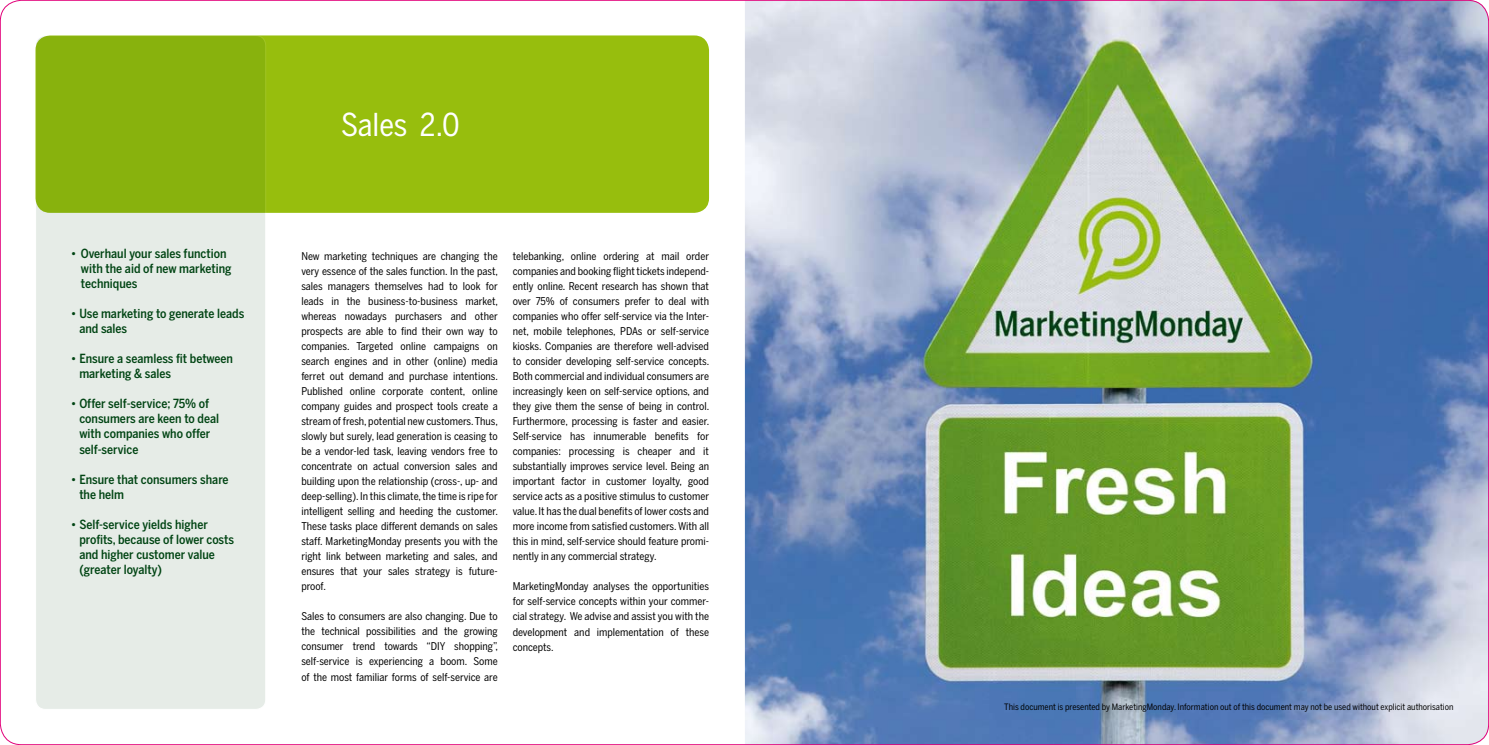
<style>
.page{position:relative;width:1489px;height:745px;background:#fff}
.page>*{position:absolute;margin:0;border:0;box-sizing:border-box;transform-origin:0 0}
.t1{font:31.25px "Benton Sans Cond";color:#fff}
.t2{font:500 12.5px/15px "Benton Sans Cond";color:#004413}
.t3{font:10.62px/15px "Benton Sans Cond";color:#000;text-align:justify}
.t4{font:8.75px "Benton Sans Cond";color:#000}
</style>
<div class="page">
<div style="left:35px;top:35px;width:674px;height:178px;background:#97be0d;border-radius:15px"></div>
<svg style="left:36px;top:36px;width:230px;height:673px;fill:#e6ece7"></svg>
<div style="left:35px;top:35px;width:231px;height:674px;border:1px solid #fff;border-radius:10px"></div>
<img style="left:744px;top:0;width:744px;height:744px">
<p class="t2" style="left:81px;top:246px;width:152px;text-indent:-10px">• Overhaul your sales function with the aid of new marketing techniques</p>
<p class="t2" style="left:79px;top:306px;width:166px;text-indent:-8px">• Use marketing to generate leads and sales</p>
<p class="t2" style="left:79px;top:351px;width:155px;text-indent:-8px">• Ensure a seamless fit between marketing &amp; sales</p>
<p class="t2" style="left:79px;top:396px;width:141px;text-indent:-8px">• Offer self-service; 75% of consumers are keen to deal with companies who offer self-service</p>
<p class="t2" style="left:79px;top:471px;width:151px;text-indent:-8px">• Ensure that consumers share the helm</p>
<p class="t2" style="left:79px;top:516px;width:156px;text-indent:-8px">• Self-service yields higher profits, because of lower costs and higher customer value (greater loyalty)</p>
<h1 class="t1" style="left:341px;top:106px;width:120px">Sales 2.0</h1>
<p class="t3" style="left:301px;top:248px;width:198px">New marketing techniques are changing the very essence of the sales function. In the past, sales managers themselves had to look for leads in the business-to-business market, whereas nowadays purchasers and other prospects are able to find their own way to companies. Targeted online campaigns on search engines and in other (online) media ferret out demand and purchase intentions.<br>Published online corporate content, online company guides and prospect tools create a stream of fresh, potential new customers. Thus, slowly but surely, lead generation is ceasing to be a vendor-led task, leaving vendors free to concentrate on actual conversion sales and building upon the relationship (cross-, up- and deep-selling). In this climate, the time is ripe for intelligent selling and heeding the customer.<br>These tasks place different demands on sales staff. MarketingMonday presents you with the right link between marketing and sales, and ensures that your sales strategy is future&shy;proof.</p>
<p class="t3" style="left:301px;top:608px;width:198px">Sales to consumers are also changing. Due to the technical possibilities and the growing consumer trend towards “DIY shopping”, self-service is experiencing a boom. Some of the most familiar forms of self-service are</p>
<p class="t3" style="left:512px;top:248px;width:198px">telebanking, online ordering at mail order companies and booking flight tickets independ&shy;ently online. Recent research has shown that over 75% of consumers prefer to deal with companies who offer self-service via the Inter&shy;net, mobile telephones, PDAs or self-service kiosks. Companies are therefore well-advised to consider developing self-service concepts.<br>Both commercial and individual consumers are increasingly keen on self-service options, and they give them the sense of being in control.<br>Furthermore, processing is faster and easier.<br>Self-service has innumerable benefits for companies: processing is cheaper and it substantially improves service level. Being an important factor in customer loyalty, good service acts as a positive stimulus to customer value. It has the dual benefits of lower costs and more income from satisfied customers. With all this in mind, self-service should feature promi&shy;nently in any commercial strategy.</p>
<p class="t3" style="left:512px;top:578px;width:198px">MarketingMonday analyses the opportunities for self-service concepts within your commer&shy;cial strategy. We advise and assist you with the development and implementation of these concepts.</p>
<p class="t4" style="left:1004px;top:701px;width:451px">This document is presented by MarketingMonday. Information out of this document may not be used without explicit authorisation</p>
</div>
